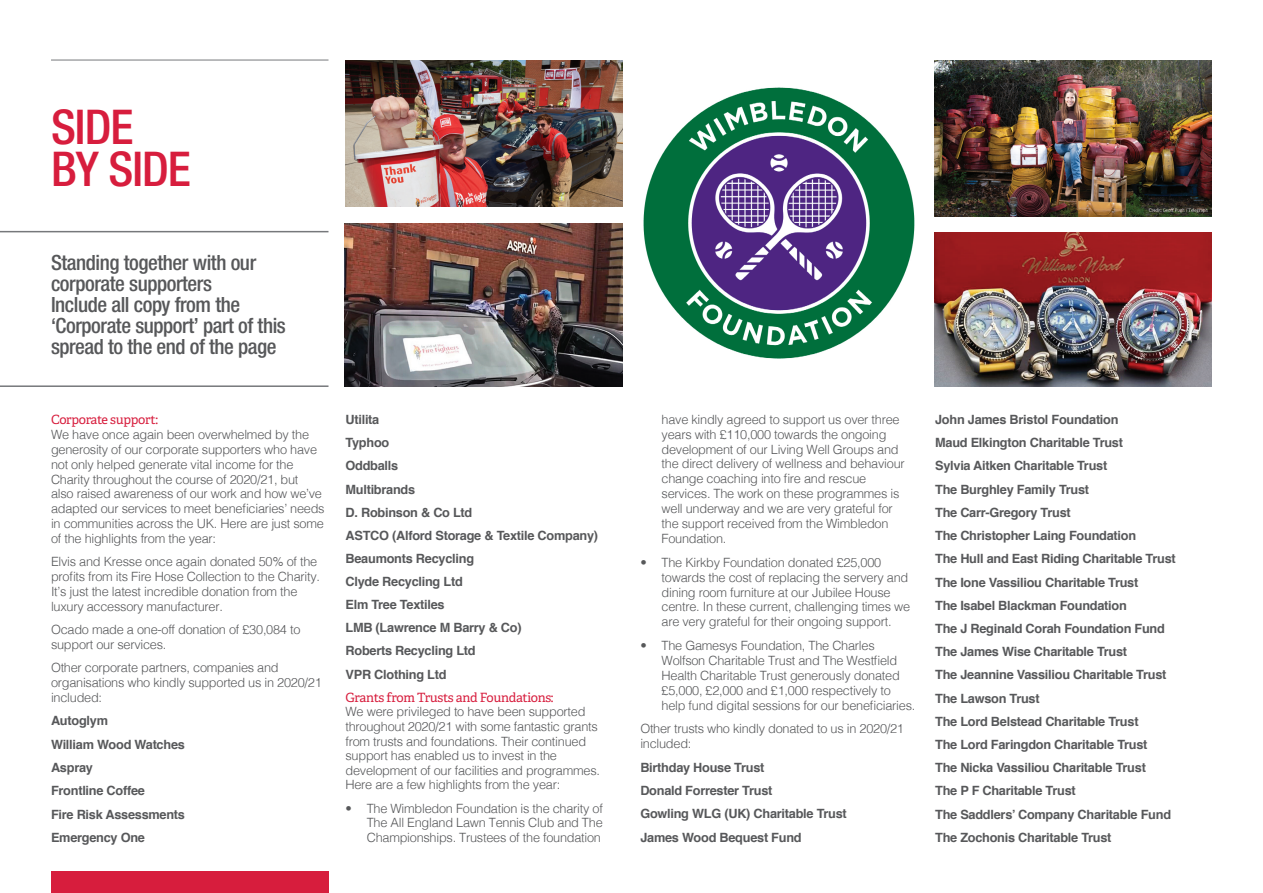
<style>
.page{position:relative;width:1263px;height:893px;background:#fff}
.page>*{position:absolute;margin:0;border:0;box-sizing:border-box;transform-origin:0 0}
.t1{font:500 condensed 48px/42px "Helvetica Neue";letter-spacing:-.02em;color:#d71d3d}
.t2{font:500 condensed 21px/21px "Helvetica Neue";letter-spacing:-.02em;color:#57585a}
.t3{font:300 12.75px/15px "Helvetica";letter-spacing:-.02em;color:#57585a}
.t4{font:700 12.75px/23.2px "Helvetica";letter-spacing:-.02em;color:#57585a}
.t5{font:12.75px "Adelle Basic";letter-spacing:-.025em;color:#d71d3d}
</style>
<div class="page">
<div style="left:51px;top:872px;width:277px;height:21px;background:#d71d3d"></div>
<hr style="left:51px;top:60px;width:277px;height:1px;background:#76787b">
<hr style="left:0;top:231px;width:328px;height:1px;background:#76787b">
<hr style="left:0;top:385px;width:328px;height:2px;background:#76787b">
<img style="left:345px;top:223px;width:277px;height:164px">
<img style="left:643px;top:87px;width:272px;height:272px">
<img style="left:345px;top:60px;width:277px;height:146px">
<img style="left:935px;top:60px;width:277px;height:156px">
<img style="left:934px;top:232px;width:278px;height:155px">
<h1 class="t1" style="left:51px;top:105px;width:141px">SIDE<br>BY SIDE</h1>
<h2 class="t2" style="left:51px;top:252px;width:236px">Standing together with our corporate supporters<br>Include all copy from the ‘Corporate support’ part of this spread to the end of the page</h2>
<p class="t5" style="left:51px;top:412px;width:109px">Corporate support:</p>
<p class="t3" style="left:51px;top:426px;width:275px">We have once again been overwhelmed by the generosity of our corporate supporters who have not only helped generate vital income for the Charity throughout the course of 2020/21, but<br>also raised awareness of our work and how we’ve adapted our services to meet beneficiaries’ needs in communities across the UK. Here are just some of the highlights from the year:</p>
<p class="t3" style="left:51px;top:553px;width:270px">Elvis and Kresse once again donated 50% of the profits from its Fire Hose Collection to the Charity.<br>It’s just the latest incredible donation from the luxury accessory manufacturer.</p>
<p class="t3" style="left:51px;top:621px;width:251px">Ocado made a one-off donation of £30,084 to support our services.</p>
<p class="t3" style="left:51px;top:659px;width:272px">Other corporate partners, companies and organisations who kindly supported us in 2020/21 included:</p>
<p class="t4" style="left:51px;top:709px;width:136px">Autoglym<br>William Wood Watches<br>Aspray<br>Frontline Coffee<br>Fire Risk Assessments<br>Emergency One</p>
<p class="t4" style="left:345px;top:408px;width:254px">Utilita<br>Typhoo<br>Oddballs<br>Multibrands<br>D. Robinson &amp; Co Ltd<br>ASTCO (Alford Storage &amp; Textile Company)<br>Beaumonts Recycling<br>Clyde Recycling Ltd<br>Elm Tree Textiles<br>LMB (Lawrence M Barry &amp; Co)<br>Roberts Recycling Ltd<br>VPR Clothing Ltd</p>
<p class="t5" style="left:345px;top:689px;width:210px">Grants from Trusts and Foundations:</p>
<p class="t3" style="left:345px;top:704px;width:256px;line-height:14.5px">We were privileged to have been supported throughout 2020/21 with some fantastic grants from trusts and foundations. Their continued support has enabled us to invest in the development of our facilities and programmes.<br>Here are a few highlights from the year:</p>
<p class="t3" style="left:367px;top:800px;width:238px;line-height:14.5px;text-align:justify;text-indent:-21px">• The Wimbledon Foundation is the charity of The All England Lawn Tennis Club and The Championships. Trustees of the foundation</p>
<p class="t3" style="left:662px;top:411px;width:245px">have kindly agreed to support us over three years with £110,000 towards the ongoing development of our Living Well Groups and the direct delivery of wellness and behaviour change coaching into fire and rescue services. The work on these programmes is well underway and we are very grateful for the support received from the Wimbledon Foundation.</p>
<p class="t3" style="left:662px;top:554px;width:250px;text-indent:-21px">• The Kirkby Foundation donated £25,000 towards the cost of replacing the servery and dining room furniture at our Jubilee House centre. In these current, challenging times we are very grateful for their ongoing support.</p>
<p class="t3" style="left:662px;top:637px;width:255px;text-indent:-21px">• The Gamesys Foundation, The Charles Wolfson Charitable Trust and The Westfield Health Charitable Trust generously donated £5,000, £2,000 and £1,000 respectively to help fund digital sessions for our beneficiaries.</p>
<p class="t3" style="left:640px;top:720px;width:265px">Other trusts who kindly donated to us in 2020/21 included:</p>
<p class="t4" style="left:640px;top:755px;width:208px">Birthday House Trust<br>Donald Forrester Trust<br>Gowling WLG (UK) Charitable Trust<br>James Wood Bequest Fund</p>
<p class="t4" style="left:935px;top:408px;width:242px">John James Bristol Foundation<br>Maud Elkington Charitable Trust<br>Sylvia Aitken Charitable Trust<br>The Burghley Family Trust<br>The Carr-Gregory Trust<br>The Christopher Laing Foundation<br>The Hull and East Riding Charitable Trust<br>The Ione Vassiliou Charitable Trust<br>The Isabel Blackman Foundation<br>The J Reginald Corah Foundation Fund<br>The James Wise Charitable Trust<br>The Jeannine Vassiliou Charitable Trust<br>The Lawson Trust<br>The Lord Belstead Charitable Trust<br>The Lord Faringdon Charitable Trust<br>The Nicka Vassiliou Charitable Trust<br>The P F Charitable Trust<br>The Saddlers’ Company Charitable Fund<br>The Zochonis Charitable Trust</p>
</div>
